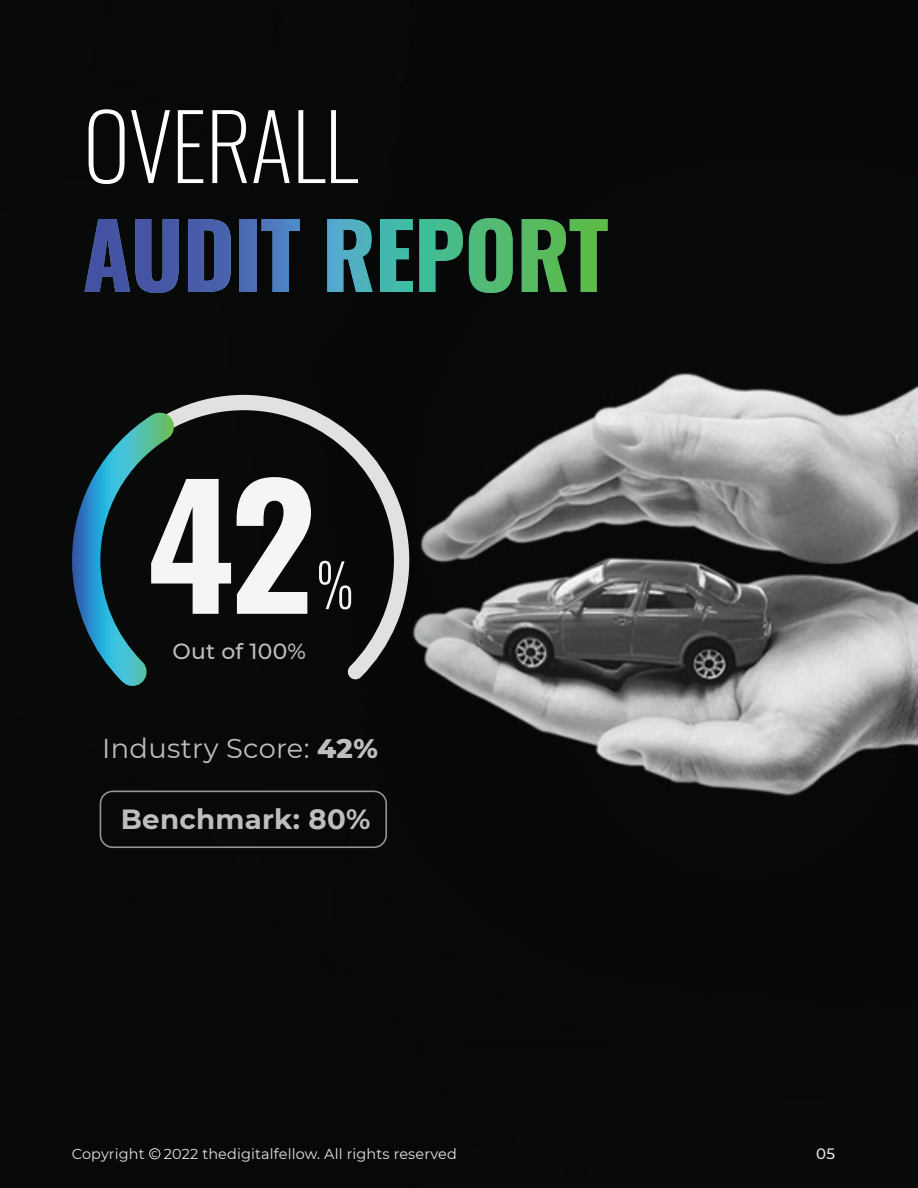
<style>
.page{position:relative;width:918px;height:1188px;background:#fff}
.page>*{position:absolute;margin:0;border:0;box-sizing:border-box;transform-origin:0 0}
.t1{font:700 166.5px "Oswald";color:#f4f5f6}
.t2{font:200 90px "Oswald";letter-spacing:-.01em;color:#fff}
.t3{font:700 27.75px "Montserrat";letter-spacing:.01em;color:#bfbebe}
.t4{font:27.3px "Montserrat";letter-spacing:.01em;color:#bfbebe}
.t5{font:500 21.9px "Montserrat";letter-spacing:.01em;color:#bfbebe}
.t6{font:500 15px "Montserrat";color:#e4e4e4}
.t7{font:14.4px "Montserrat";letter-spacing:.01em;color:#e4e4e4}
.s1{font-weight:800}
</style>
<div class="page">
<img style="left:0;top:0;width:918px;height:1188px">
<div style="left:149px;top:1148px;width:11px;height:11px;border:1px solid #e4e4e4;border-radius:50%"></div>
<div style="left:100px;top:791px;width:287px;height:57px;border:2px solid #939698;border-radius:12px"></div>
<svg style="left:71px;top:387px;width:346px;height:307px"></svg>
<svg style="left:58px;top:388px;width:141px;height:324px"></svg>
<svg style="left:84px;top:219px;width:95px;height:74px"></svg>
<svg style="left:188px;top:219px;width:43px;height:73px"></svg>
<div style="left:240px;top:219px;width:16px;height:73px;background:#4d6bb4"></div>
<svg style="left:262px;top:219px;width:38px;height:73px"></svg>
<svg style="left:327px;top:219px;width:46px;height:73px"></svg>
<svg style="left:380px;top:219px;width:33px;height:73px"></svg>
<svg style="left:419px;top:219px;width:44px;height:73px"></svg>
<svg style="left:469px;top:218px;width:44px;height:75px"></svg>
<svg style="left:522px;top:219px;width:86px;height:73px"></svg>
<h2 class="t2" style="left:83px;top:66px;width:276px">OVERALL</h2>
<h1 class="t1" style="left:147px;top:398px;width:170px">42</h1>
<h3 class="t5" style="left:173px;top:636px;width:135px">Out of 100%</h3>
<h3 class="t4" style="left:102px;top:730px;width:277px">Industry Score: <span class="s1">42%</span></h3>
<h3 class="t3" style="left:121px;top:799px;width:251px">Benchmark: 80%</h3>
<p class="t7" style="left:72px;top:1144px;width:387px">Copyright <sup>C</sup> 2022 thedigitalfellow. All rights reserved</p>
<p class="t6" style="left:816px;top:1143px;width:20px">05</p>
</div>
